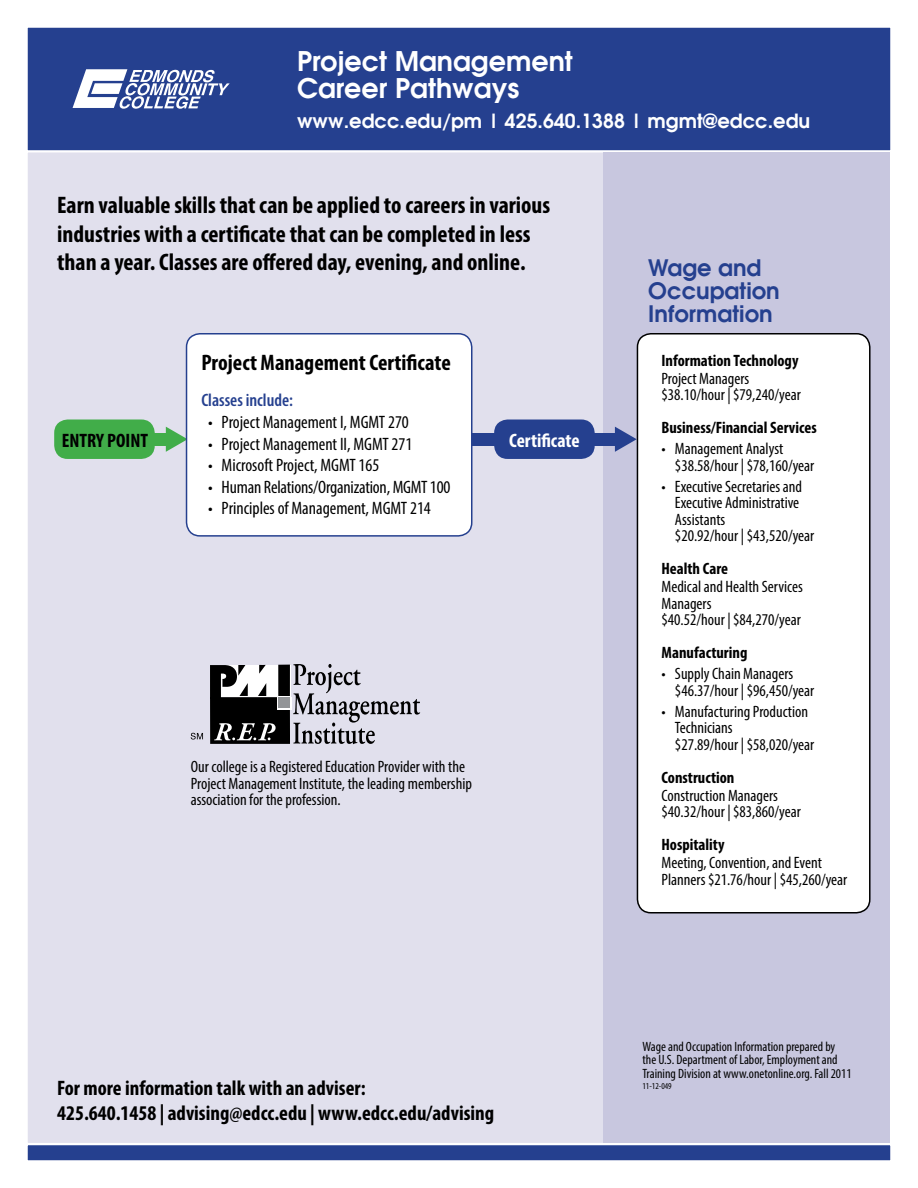
<style>
.page{position:relative;width:918px;height:1188px;background:#fff}
.page>*{position:absolute;margin:0;border:0;box-sizing:border-box;transform-origin:0 0}
.t1{font:600 27px/27px "Avant Garde";color:#fff}
.t2{font:700 condensed 24px/28.8px "Myriad Pro";color:#000}
.t3{font:600 22.65px/22.6px "Avant Garde";color:#25408f}
.t4{font:700 condensed 22.5px "Myriad Pro";color:#000}
.t5{font:700 condensed 21px/25.2px "Myriad Pro";color:#000}
.t6{font:600 19.5px "Avant Garde";color:#fff}
.t7{font:700 condensed 19.5px "Myriad Pro";color:#fff}
.t8{font:700 condensed 19.5px "Myriad Pro";color:#000}
.t9{font:condensed 18px "Myriad Pro";color:#000}
.t10{font:600 condensed 18px "Myriad Pro";color:#25408f}
.t11{font:condensed 16.5px/16.5px "Myriad Pro";color:#000}
.t12{font:700 condensed 16.5px "Myriad Pro";color:#000}
.t13{font:condensed 13.5px/13.5px "Myriad Pro";color:#000}
.t14{font:condensed 9px "Myriad Pro";color:#000}
</style>
<div class="page">
<div style="left:25px;top:149px;width:867px;height:997px;background:#e1e0ed;border:3px solid #fff"></div>
<div style="left:604px;top:152px;width:286px;height:991px;background:#c8c7df"></div>
<div style="left:26px;top:26px;width:866px;height:126px;background:#25408f;border:2px solid #fff"></div>
<svg style="left:73px;top:69px;width:157px;height:40px"></svg>
<div style="left:26px;top:1144px;width:866px;height:18px;background:#25408f;border:2px solid #fff"></div>
<div style="left:494px;top:420px;width:101px;height:39px;background:#25408f;border-radius:14px"></div>
<div style="left:54px;top:420px;width:101px;height:39px;background:#41ad49;border-radius:14px"></div>
<div style="left:148px;top:433px;width:21px;height:13px;background:#41ad49"></div>
<div style="left:590px;top:433px;width:28px;height:13px;background:#25408f"></div>
<div style="left:463px;top:433px;width:31px;height:13px;background:#25408f"></div>
<svg style="left:166px;top:427px;width:20px;height:25px"></svg>
<svg style="left:615px;top:427px;width:22px;height:25px"></svg>
<div style="left:187px;top:334px;width:285px;height:202px;background:#fff;border-radius:14px"></div>
<div style="left:186px;top:333px;width:286px;height:204px;border:2px solid #25408f;border-radius:14px"></div>
<div style="left:637px;top:334px;width:233px;height:579px;background:#fff;border-radius:14px"></div>
<div style="left:637px;top:333px;width:234px;height:581px;border:2px solid #000;border-radius:14px"></div>
<div style="left:210px;top:697px;width:80px;height:47px;background:#000"></div>
<div style="left:210px;top:665px;width:81px;height:31px;background:#fff"></div>
<svg style="left:259px;top:665px;width:7px;height:9px"></svg>
<div style="left:278px;top:665px;width:12px;height:31px;background:#000"></div>
<svg style="left:258px;top:683px;width:8px;height:13px"></svg>
<svg style="left:210px;top:665px;width:38px;height:33px"></svg>
<div style="left:277px;top:697px;width:14px;height:12px;background:#fff"></div>
<div style="left:278px;top:697px;width:12px;height:11px;background:#939598"></div>
<svg style="left:293px;top:664px;width:127px;height:80px"></svg>
<svg style="left:191px;top:733px;width:12px;height:7px"></svg>
<svg style="left:214px;top:723px;width:62px;height:17px"></svg>
<h1 class="t1" style="left:297px;top:47px;width:277px">Project Management<br>Career Pathways</h1>
<p class="t6" style="left:297px;top:108px;width:515px">www.edcc.edu/pm | 425.640.1388 | mgmt@edcc.edu</p>
<h2 class="t2" style="left:57px;top:190px;width:495px">Earn valuable skills that can be applied to careers in various industries with a certificate that can be completed in less than a year. Classes are offered day, evening, and online.</h2>
<p class="t8" style="left:62px;top:428px;width:88px">ENTRY POINT</p>
<h3 class="t4" style="left:201px;top:349px;width:251px">Project Management Certificate</h3>
<p class="t10" style="left:201px;top:389px;width:93px">Classes include:</p>
<p class="t9" style="left:208px;top:411px;width:202px">• Project Management I, MGMT 270</p>
<p class="t9" style="left:208px;top:433px;width:206px">• Project Management II, MGMT 271</p>
<p class="t9" style="left:208px;top:454px;width:173px">• Microsoft Project, MGMT 165</p>
<p class="t9" style="left:208px;top:476px;width:244px">• Human Relations/Organization, MGMT 100</p>
<p class="t9" style="left:208px;top:498px;width:224px">• Principles of Management, MGMT 214</p>
<p class="t7" style="left:509px;top:428px;width:72px">Certificate</p>
<p class="t11" style="left:191px;top:758px;width:283px">Our college is a Registered Education Provider with the<br>Project Management Institute, the leading membership association for the profession.</p>
<p class="t5" style="left:57px;top:1075px;width:438px">For more information talk with an adviser:<br>425.640.1458 | advising@edcc.edu | www.edcc.edu/advising</p>
<h3 class="t3" style="left:648px;top:256px;width:133px">Wage and<br>Occupation<br>Information</h3>
<p class="t12" style="left:662px;top:350px;width:138px">Information Technology</p>
<p class="t11" style="left:662px;top:370px;width:141px">Project Managers $38.10/hour | $79,240/year</p>
<p class="t12" style="left:662px;top:418px;width:157px">Business/Financial Services</p>
<p class="t11" style="left:675px;top:441px;width:141px;text-indent:-13px">• Management Analyst $38.58/hour | $78,160/year</p>
<p class="t11" style="left:675px;top:478px;width:141px;text-indent:-13px">• Executive Secretaries and<br>Executive Administrative<br>Assistants<br>$20.92/hour | $43,520/year</p>
<p class="t12" style="left:662px;top:559px;width:68px">Health Care</p>
<p class="t11" style="left:662px;top:579px;width:143px">Medical and Health Services<br>Managers<br>$40.52/hour | $84,270/year</p>
<p class="t12" style="left:662px;top:643px;width:87px">Manufacturing</p>
<p class="t11" style="left:675px;top:666px;width:141px;text-indent:-13px">• Supply Chain Managers $46.37/hour | $96,450/year</p>
<p class="t11" style="left:675px;top:703px;width:141px;text-indent:-13px">• Manufacturing Production<br>Technicians<br>$27.89/hour | $58,020/year</p>
<p class="t12" style="left:662px;top:767px;width:75px">Construction</p>
<p class="t11" style="left:662px;top:787px;width:141px">Construction Managers $40.32/hour | $83,860/year</p>
<p class="t12" style="left:662px;top:835px;width:65px">Hospitality</p>
<p class="t11" style="left:662px;top:855px;width:187px">Meeting, Convention, and Event<br>Planners $21.76/hour | $45,260/year</p>
<p class="t13" style="left:642px;top:1039px;width:211px">Wage and Occupation Information prepared by the U.S. Department of Labor, Employment and<br>Training Division at www.onetonline.org. Fall 2011</p>
<p class="t14" style="left:642px;top:1080px;width:31px">11-12-049</p>
</div>
